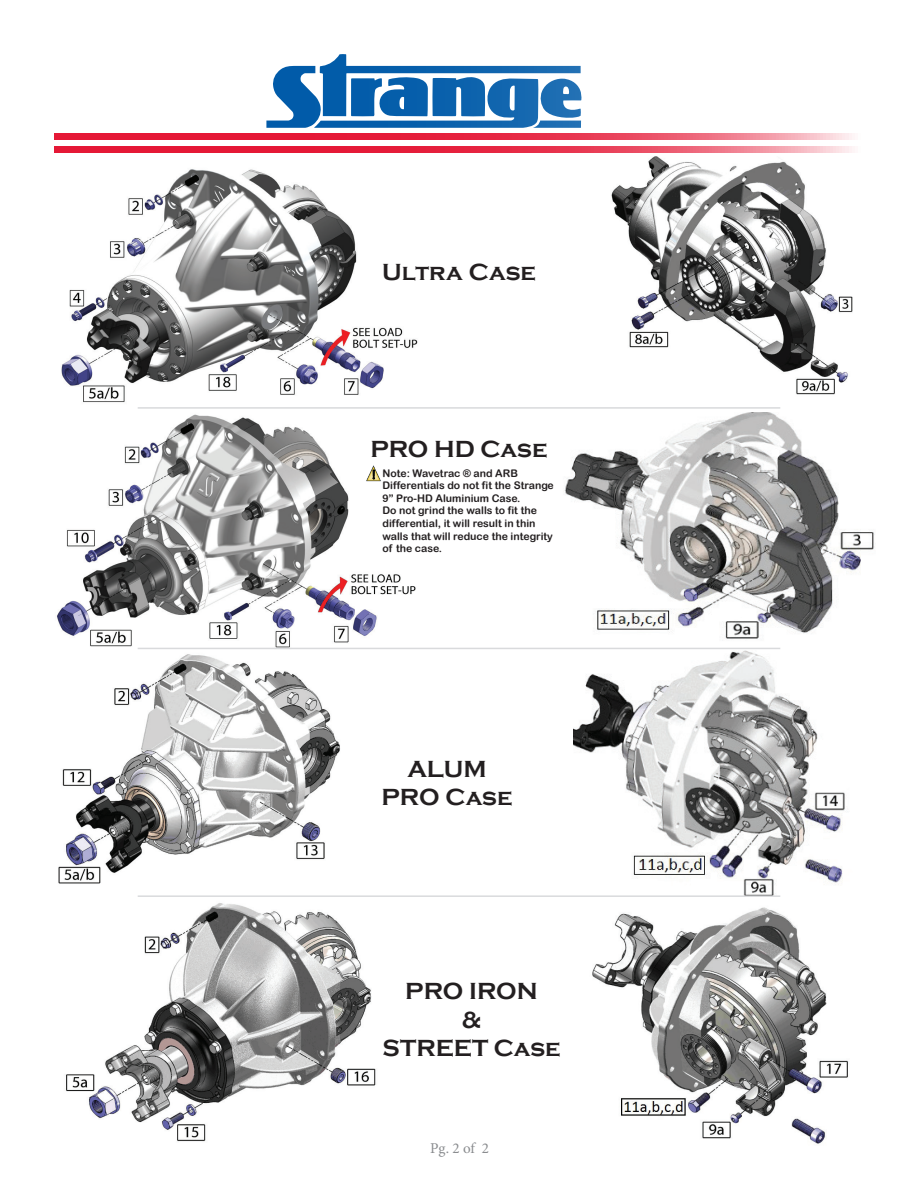
<style>
.page{position:relative;width:918px;height:1188px;background:#fff}
.page>*{position:absolute;margin:0;border:0;box-sizing:border-box;transform-origin:0 0}
.t1{font:700 24px/28.8px "Copperplate Gothic";color:#231f20;text-align:center}
.t2{font:15px "Minion Pro";color:#8a8c8f}
.t3{font:13.2px "Myriad Pro";color:#231f20}
.t4{font:10.5px/12.6px "Arial Rounded MT Bold";color:#231f20}
</style>
<div class="page">
<svg style="left:54px;top:146px;width:798px;height:7px;background:#ec6175"></svg>
<svg style="left:54px;top:133px;width:798px;height:7px;background:#eb5268"></svg>
<svg style="left:266px;top:54px;width:316px;height:74px"></svg>
<svg style="left:266px;top:133px;width:315px;height:7px;background:#e5213e"></svg>
<svg style="left:198px;top:146px;width:458px;height:7px;background:#e62541"></svg>
<img style="left:592px;top:907px;width:256px;height:237px">
<img style="left:574px;top:650px;width:271px;height:245px">
<img style="left:58px;top:654px;width:282px;height:230px">
<img style="left:66px;top:903px;width:310px;height:239px">
<img style="left:61px;top:169px;width:357px;height:234px">
<img style="left:611px;top:157px;width:242px;height:238px">
<img style="left:57px;top:414px;width:364px;height:235px">
<img style="left:549px;top:412px;width:326px;height:237px">
<hr style="left:138px;top:407px;width:642px;height:2px;background:#d9dadc">
<hr style="left:138px;top:648px;width:642px;height:1px;background:#d9dadc">
<hr style="left:138px;top:895px;width:642px;height:2px;background:#d9dadc">
<img style="left:365px;top:464px;width:17px;height:17px">
<svg style="left:373px;top:470px;width:2px;height:9px"></svg>
<h1 class="t1" style="left:382px;top:257px;width:155px">Ultra Case</h1>
<h1 class="t1" style="left:371px;top:435px;width:178px">PRO HD Case</h1>
<p class="t3" style="left:372px;top:466px;width:5px">!</p>
<p class="t4" style="left:382px;top:467px;width:173px">Note: Wavetrac ® and ARB<br>Differentials do not fit the Strange<br>9” Pro-HD Aluminium Case.<br>Do not grind the walls to fit the differential, it will result in thin walls that will reduce the integrity of the case.</p>
<h1 class="t1" style="left:382px;top:755px;width:132px">ALUM<br>PRO Case</h1>
<h1 class="t1" style="left:382px;top:977px;width:180px">PRO IRON<br>&amp;<br>STREET Case</h1>
<h2 class="t2" style="left:430px;top:1138px;width:60px">Pg. 2 of 2</h2>
</div>
